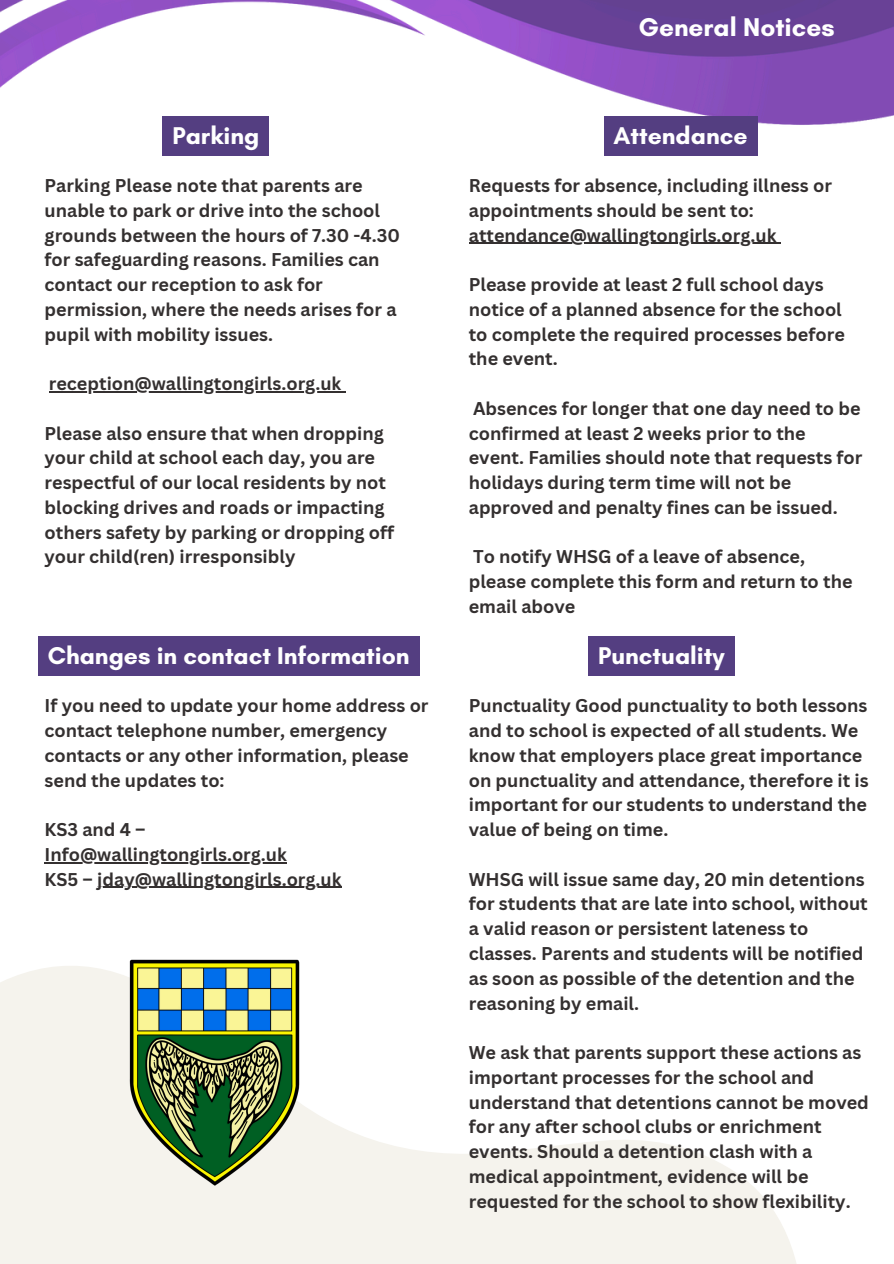
<style>
.page{position:relative;width:894px;height:1264px;background:#fff}
.page>*{position:absolute;margin:0;border:0;box-sizing:border-box;transform-origin:0 0}
.t1{font:700 26.25px "Glacial Indifference";color:#fff}
.t2{font:700 24.75px "Glacial Indifference";color:#fff}
.t3{font:700 18px/24.8px "Canva Sans";color:#343030}
</style>
<div class="page">
<img style="left:0;top:0;width:893px;height:154px">
<svg style="left:0;top:966px;width:796px;height:297px;fill:#f5f3ed"></svg>
<img style="left:97px;top:959px;width:237px;height:231px">
<hr style="left:49px;top:391px;width:292px;height:1px;background:#343030">
<div style="left:162px;top:116px;width:107px;height:39px;background:#543e81"></div>
<div style="left:603px;top:116px;width:154px;height:39px;background:#543e81"></div>
<hr style="left:468px;top:243px;width:308px;height:1px;background:#343030">
<div style="left:588px;top:636px;width:146px;height:39px;background:#543e81"></div>
<div style="left:38px;top:636px;width:381px;height:39px;background:#543e81"></div>
<hr style="left:45px;top:862px;width:242px;height:1px;background:#343030">
<hr style="left:97px;top:886px;width:245px;height:2px;background:#343030">
<h1 class="t1" style="left:638px;top:11px;width:197px">General Notices</h1>
<p class="t2" style="left:172px;top:120px;width:88px">Parking</p>
<p class="t2" style="left:613px;top:120px;width:135px">Attendance</p>
<p class="t3" style="left:468px;top:173px;width:364px">Requests for absence, including illness or appointments should be sent to:</p>
<p class="t3" style="left:468px;top:222px;width:309px">attendance@wallingtongirls.org.uk</p>
<p class="t3" style="left:468px;top:272px;width:374px">Please provide at least 2 full school days notice of a planned absence for the school</p>
<h1 class="t3" style="left:468px;top:321px;width:377px">to complete the required processes before the event.</h1>
<h1 class="t3" style="left:473px;top:395px;width:389px">Absences for longer that one day need to be</h1>
<h1 class="t3" style="left:468px;top:420px;width:395px">confirmed at least 2 weeks prior to the event. Families should note that requests for holidays during term time will not be approved and penalty fines can be issued.</h1>
<h1 class="t3" style="left:473px;top:544px;width:333px">To notify WHSG of a leave of absence,</h1>
<p class="t3" style="left:468px;top:569px;width:385px">please complete this form and return to the email above</p>
<h1 class="t3" style="left:45px;top:173px;width:357px">Parking Please note that parents are unable to park or drive into the school grounds between the hours of 7.30 -4.30 for safeguarding reasons. Families can contact our reception to ask for permission, where the needs arises for a pupil with mobility issues.</h1>
<p class="t3" style="left:49px;top:371px;width:294px">reception@wallingtongirls.org.uk</p>
<p class="t3" style="left:45px;top:420px;width:341px">Please also ensure that when dropping</p>
<p class="t3" style="left:45px;top:445px;width:351px">your child at school each day, you are respectful of our local residents by not blocking drives and roads or impacting others safety by parking or dropping off your child(ren) irresponsibly</p>
<p class="t2" style="left:48px;top:640px;width:363px">Changes in contact Information</p>
<p class="t2" style="left:598px;top:640px;width:128px">Punctuality</p>
<p class="t3" style="left:45px;top:693px;width:385px">If you need to update your home address or contact telephone number, emergency contacts or any other information, please send the updates to:</p>
<p class="t3" style="left:45px;top:816px;width:102px">KS3 and 4 –</p>
<p class="t3" style="left:45px;top:841px;width:298px">Info@wallingtongirls.org.uk<br>KS5 – jday@wallingtongirls.org.uk</p>
<p class="t3" style="left:468px;top:693px;width:401px">Punctuality Good punctuality to both lessons and to school is expected of all students. We know that employers place great importance on punctuality and attendance, therefore it is important for our students to understand the value of being on time.</p>
<p class="t3" style="left:468px;top:866px;width:400px">WHSG will issue same day, 20 min detentions for students that are late into school, without a valid reason or persistent lateness to classes. Parents and students will be notified as soon as possible of the detention and the reasoning by email.</p>
<p class="t3" style="left:468px;top:1039px;width:401px">We ask that parents support these actions as important processes for the school and understand that detentions cannot be moved for any after school clubs or enrichment events. Should a detention clash with a medical appointment, evidence will be requested for the school to show flexibility.</p>
</div>
